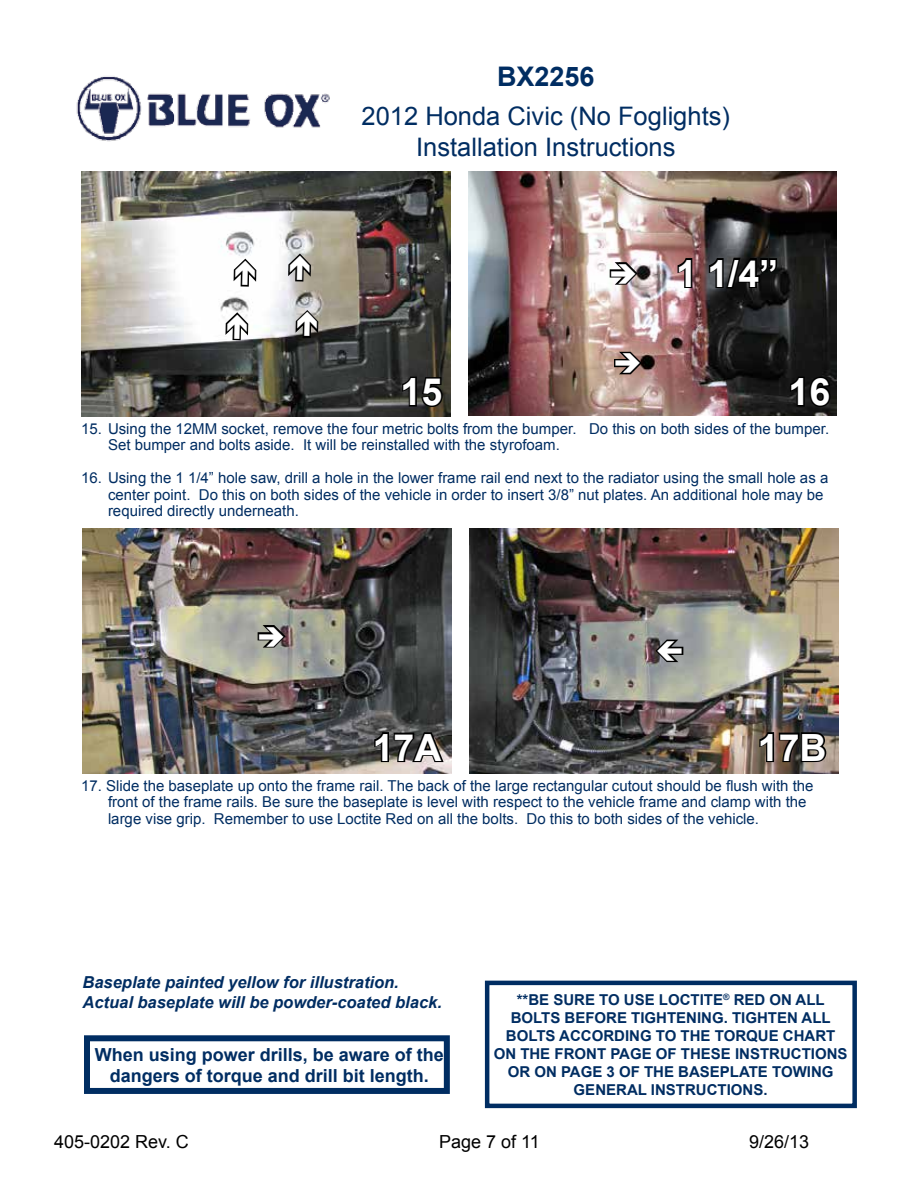
<style>
.page{position:relative;width:918px;height:1188px;background:#fff}
.page>*{position:absolute;margin:0;border:0;box-sizing:border-box;transform-origin:0 0}
.t1{font:700 37.5px "Arial";color:#fff}
.t2{font:700 27px "Arial";color:#002d62}
.t3{font:25.5px/30.6px "Arial";color:#002d62;text-align:center}
.t4{font:700 18px/21.6px "Arial";color:#002d62;text-align:center}
.t5{font:18px "Arial";color:#000}
.t6{font:italic 700 16.5px/19.8px "Arial";color:#002d62}
.t7{font:15px/16.5px "Arial";color:#002d62}
.t8{font:700 15px/18px "Arial";color:#002d62;text-align:center}
</style>
<div class="page">
<img style="left:76px;top:76px;width:254px;height:66px">
<img style="left:81px;top:171px;width:370px;height:246px">
<svg style="left:401px;top:375px;width:44px;height:34px"></svg>
<img style="left:468px;top:171px;width:369px;height:245px">
<svg style="left:788px;top:375px;width:44px;height:34px"></svg>
<svg style="left:676px;top:257px;width:18px;height:33px"></svg>
<svg style="left:707px;top:256px;width:72px;height:35px;background:#1c1d1e"></svg>
<div style="left:84px;top:1035px;width:366px;height:59px;border:6px solid #002d62"></div>
<img style="left:469px;top:529px;width:369px;height:244px">
<svg style="left:758px;top:730px;width:71px;height:34px;background:#453c35"></svg>
<img style="left:82px;top:529px;width:369px;height:244px">
<svg style="left:373px;top:730px;width:73px;height:34px;background:#44423f"></svg>
<div style="left:485px;top:981px;width:372px;height:127px;border:4px solid #002d62"></div>
<svg style="left:231px;top:257px;width:28px;height:31px"></svg>
<svg style="left:223px;top:310px;width:28px;height:32px"></svg>
<svg style="left:293px;top:308px;width:28px;height:32px"></svg>
<svg style="left:286px;top:251px;width:28px;height:32px"></svg>
<svg style="left:608px;top:260px;width:32px;height:27px"></svg>
<svg style="left:256px;top:623px;width:32px;height:27px"></svg>
<svg style="left:613px;top:349px;width:31px;height:28px"></svg>
<svg style="left:653px;top:637px;width:32px;height:28px"></svg>
<h2 class="t2" style="left:497px;top:59px;width:99px">BX2256</h2>
<h3 class="t3" style="left:362px;top:101px;width:370px">2012 Honda Civic (No Foglights)<br>Installation Instructions</h3>
<h1 class="t1" style="left:676px;top:249px;width:104px">1 1/4”</h1>
<h1 class="t1" style="left:401px;top:367px;width:43px">15</h1>
<p class="t7" style="left:108px;top:421px;width:723px;text-indent:-27px">15. Using the 12MM socket, remove the four metric bolts from the bumper. Do this on both sides of the bumper.<br>Set bumper and bolts aside. It will be reinstalled with the styrofoam.</p>
<p class="t7" style="left:108px;top:470px;width:722px;text-indent:-27px">16. Using the 1 1/4” hole saw, drill a hole in the lower frame rail end next to the radiator using the small hole as a center point. Do this on both sides of the vehicle in order to insert 3/8” nut plates. An additional hole may be required directly underneath.</p>
<h1 class="t1" style="left:789px;top:367px;width:43px">16</h1>
<h1 class="t1" style="left:373px;top:723px;width:70px">17A</h1>
<h1 class="t1" style="left:758px;top:723px;width:70px">17B</h1>
<p class="t7" style="left:108px;top:778px;width:707px;text-indent:-27px">17. Slide the baseplate up onto the frame rail. The back of the large rectangular cutout should be flush with the front of the frame rails. Be sure the baseplate is level with respect to the vehicle frame and clamp with the large vise grip. Remember to use Loctite Red on all the bolts. Do this to both sides of the vehicle.</p>
<p class="t6" style="left:82px;top:973px;width:361px">Baseplate painted yellow for illustration.<br>Actual baseplate will be powder-coated black.</p>
<p class="t4" style="left:95px;top:1044px;width:351px">When using power drills, be aware of the dangers of torque and drill bit length.</p>
<p class="t8" style="left:494px;top:991px;width:355px">**BE SURE TO USE LOCTITE<sup>®</sup> RED ON ALL BOLTS BEFORE TIGHTENING. TIGHTEN ALL BOLTS ACCORDING TO THE TORQUE CHART ON THE FRONT PAGE OF THESE INSTRUCTIONS OR ON PAGE 3 OF THE BASEPLATE TOWING GENERAL INSTRUCTIONS.</p>
<p class="t5" style="left:54px;top:1130px;width:136px">405-0202 Rev. C</p>
<p class="t5" style="left:439px;top:1130px;width:102px">Page 7 of 11</p>
<p class="t5" style="left:749px;top:1130px;width:62px">9/26/13</p>
</div>
